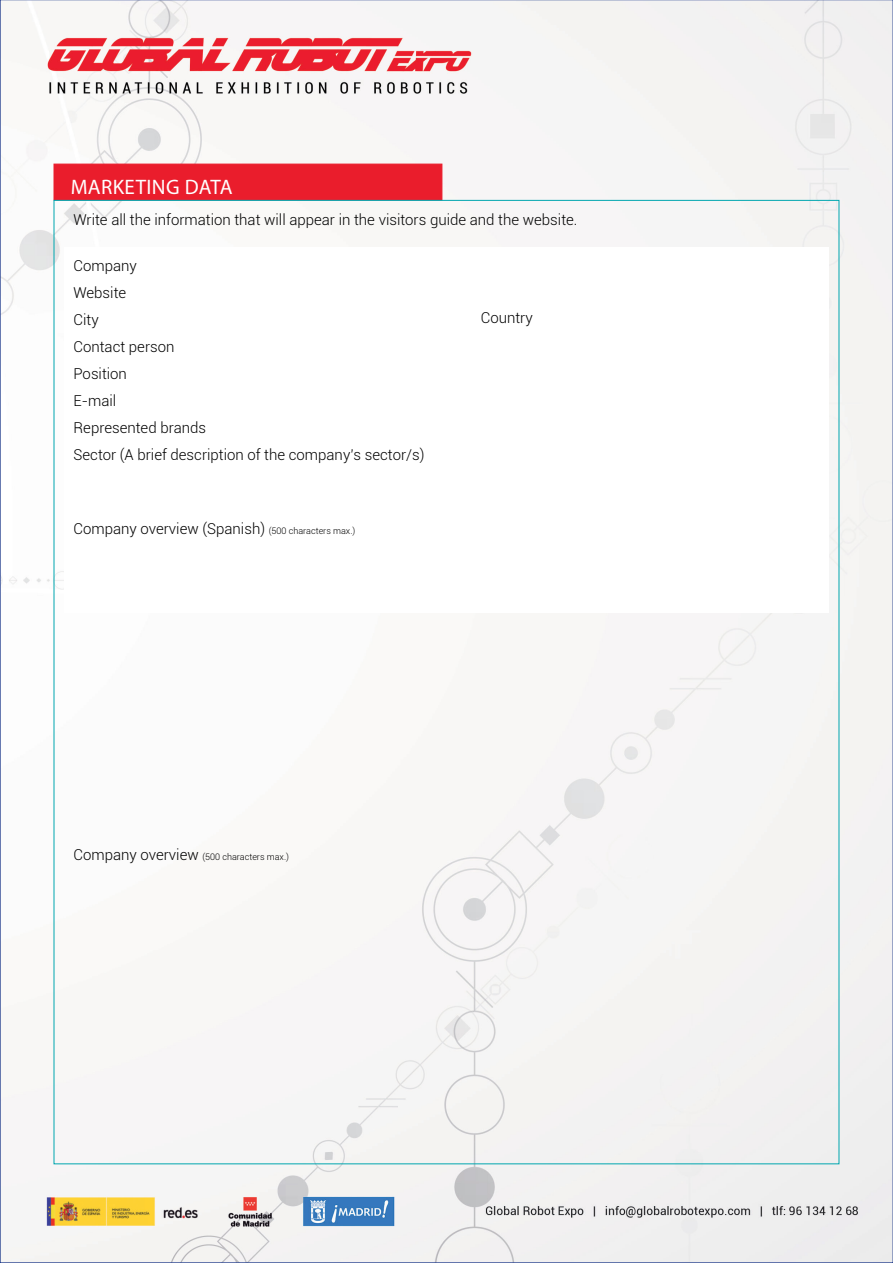
<style>
.page{position:relative;width:893px;height:1263px;background:#fff}
.page>*{position:absolute;margin:0;border:0;box-sizing:border-box;transform-origin:0 0}
.t1{font:21px "Myriad Pro";letter-spacing:.02em;color:#fff}
.t2{font:300 15px/27px "Roboto";color:#000}
.t3{font:300 9px "Roboto";color:#000}
.s1{font-size:9px}
.s2{font-size:15px}
</style>
<div class="page">
<div style="left:2px;top:2px;width:889px;height:1259px;background:#f6f5f5"></div>
<div style="left:65px;top:248px;width:764px;height:365px;background:#fff"></div>
<div style="left:54px;top:164px;width:388px;height:36px;background:#ea1d2c;border:1px solid #ea1d2c"></div>
<h1 class="t1" style="left:71px;top:174px;width:163px">MARKETING DATA</h1>
<p class="t2" style="left:74px;top:206px;width:505px">Write all the information that will appear in the visitors guide and the website.</p>
<p class="t2" style="left:74px;top:252px;width:352px">Company<br>Website<br>City<br>Contact person<br>Position<br>E-mail<br>Represented brands<br>Sector (A brief description of the company’s sector/s)</p>
<p class="t2" style="left:74px;top:515px;width:283px">Company overview (Spanish) <span class="s1">(500 characters max.)</span></p>
<p class="t2" style="left:481px;top:304px;width:54px">Country</p>
<p class="t3" style="left:74px;top:851px;width:217px"><span class="s2">Company overview</span> (500 characters max.)</p>
</div>
